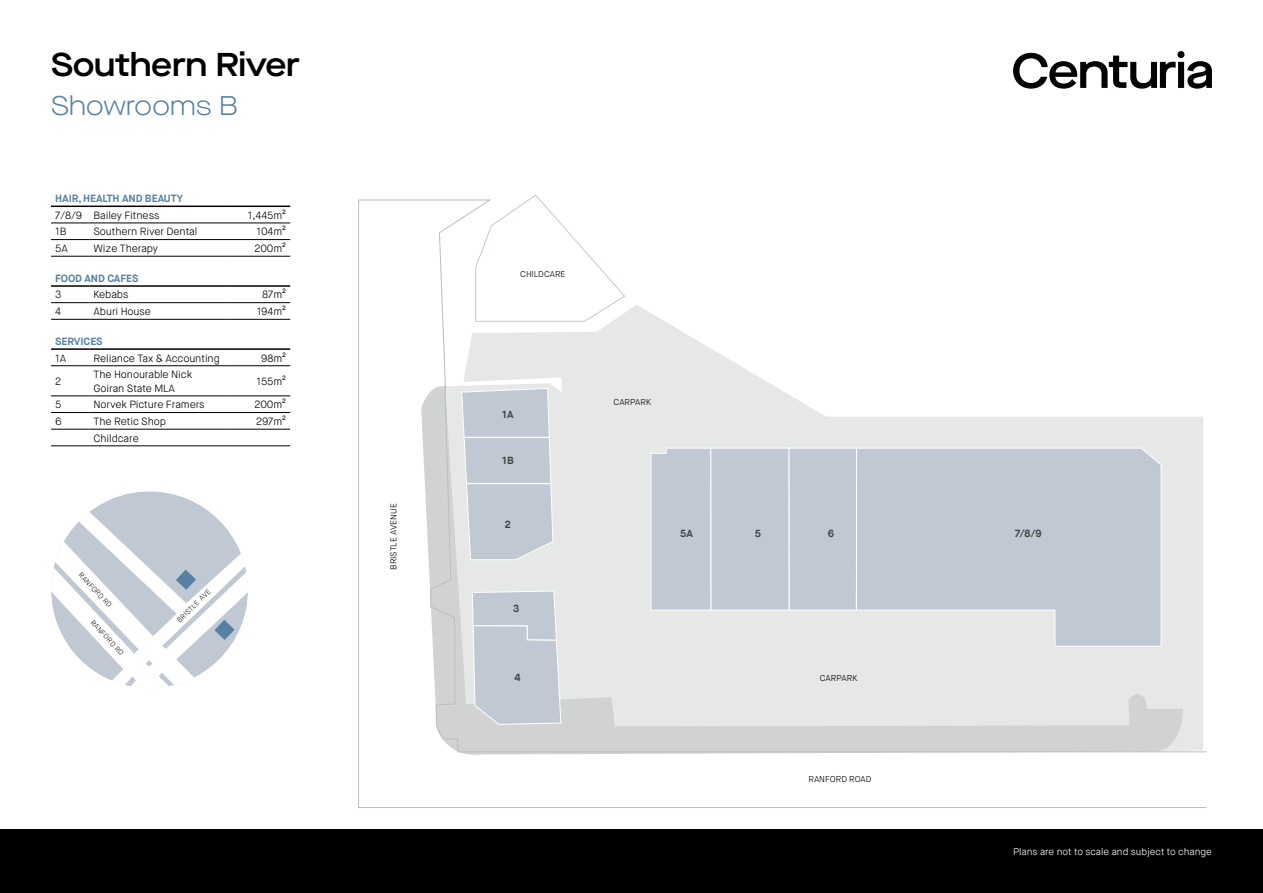
<style>
.page{position:relative;width:1263px;height:893px;background:#fff}
.page>*{position:absolute;margin:0;border:0;box-sizing:border-box;transform-origin:0 0}
.t1{font:600 33px "Maison Neue Extended";letter-spacing:-.01em;color:#000}
.t2{font:300 27px "Maison Neue Extended";letter-spacing:-.01em;color:#5680a4}
.t3{font:300 10.5px/13.5px "Maison Neue";letter-spacing:-.01em;color:#000}
.t4{font:700 10.5px "Maison Neue";letter-spacing:-.01em;color:#5680a4}
.t5{font:700 10.35px "Maison Neue";color:#414140}
.t6{font:300 9.75px "Maison Neue";color:#fff}
.t7{font:300 8.55px "Maison Neue";color:#000}
.t8{font:300 7.2px "Maison Neue";color:#221e1f}
.s1{color:#000}
</style>
<div class="page">
<svg style="left:358px;top:199px;width:849px;height:609px"></svg>
<hr style="left:51px;top:396px;width:38px;height:1px;background:#000">
<hr style="left:51px;top:412px;width:38px;height:1px;background:#000">
<hr style="left:51px;top:429px;width:38px;height:1px;background:#000">
<hr style="left:51px;top:446px;width:38px;height:1px;background:#000">
<hr style="left:51px;top:223px;width:38px;height:1px;background:#000">
<hr style="left:89px;top:223px;width:139px;height:1px;background:#000">
<hr style="left:228px;top:223px;width:62px;height:1px;background:#000">
<hr style="left:51px;top:239px;width:38px;height:1px;background:#000">
<hr style="left:89px;top:239px;width:139px;height:1px;background:#000">
<hr style="left:228px;top:239px;width:62px;height:1px;background:#000">
<hr style="left:51px;top:256px;width:38px;height:1px;background:#000">
<hr style="left:89px;top:256px;width:139px;height:1px;background:#000">
<hr style="left:228px;top:256px;width:62px;height:1px;background:#000">
<hr style="left:51px;top:302px;width:38px;height:1px;background:#000">
<hr style="left:89px;top:302px;width:139px;height:1px;background:#000">
<hr style="left:228px;top:302px;width:62px;height:1px;background:#000">
<hr style="left:51px;top:319px;width:38px;height:1px;background:#000">
<hr style="left:89px;top:319px;width:139px;height:1px;background:#000">
<hr style="left:228px;top:319px;width:62px;height:1px;background:#000">
<hr style="left:51px;top:365px;width:38px;height:1px;background:#000">
<hr style="left:89px;top:365px;width:139px;height:1px;background:#000">
<hr style="left:228px;top:365px;width:62px;height:1px;background:#000">
<hr style="left:89px;top:396px;width:139px;height:1px;background:#000">
<hr style="left:228px;top:396px;width:62px;height:1px;background:#000">
<hr style="left:89px;top:412px;width:139px;height:1px;background:#000">
<hr style="left:228px;top:412px;width:62px;height:1px;background:#000">
<hr style="left:89px;top:429px;width:139px;height:1px;background:#000">
<hr style="left:228px;top:429px;width:62px;height:1px;background:#000">
<hr style="left:89px;top:446px;width:139px;height:1px;background:#000">
<hr style="left:228px;top:446px;width:62px;height:1px;background:#000">
<hr style="left:51px;top:348px;width:38px;height:2px;background:#000">
<hr style="left:89px;top:348px;width:139px;height:2px;background:#000">
<hr style="left:228px;top:348px;width:62px;height:2px;background:#000">
<hr style="left:51px;top:285px;width:38px;height:2px;background:#000">
<hr style="left:89px;top:285px;width:139px;height:2px;background:#000">
<hr style="left:228px;top:285px;width:62px;height:2px;background:#000">
<hr style="left:51px;top:206px;width:38px;height:1px;background:#000">
<hr style="left:89px;top:206px;width:139px;height:1px;background:#000">
<hr style="left:228px;top:206px;width:62px;height:1px;background:#000">
<svg style="left:51px;top:502px;width:197px;height:184px"></svg>
<div style="left:0;top:829px;width:1263px;height:64px;background:#000"></div>
<svg style="left:1013px;top:51px;width:199px;height:38px"></svg>
<h1 class="t1" style="left:51px;top:45px;width:250px">Southern River</h1>
<h2 class="t2" style="left:51px;top:90px;width:189px">Showrooms B</h2>
<p class="t4" style="left:55px;top:195px;width:129px">HAIR, HEALTH AND BEAUTY</p>
<p class="t3" style="left:55px;top:208px;width:106px">7/8/9 Bailey Fitness</p>
<p class="t3" style="left:248px;top:208px;width:40px">1,445m²</p>
<p class="t3" style="left:55px;top:225px;width:13px">1B</p>
<p class="t3" style="left:94px;top:225px;width:105px">Southern River Dental</p>
<p class="t3" style="left:257px;top:225px;width:31px">104m²</p>
<p class="t3" style="left:55px;top:242px;width:14px">5A</p>
<p class="t3" style="left:94px;top:242px;width:66px">Wize Therapy</p>
<p class="t3" style="left:254px;top:242px;width:33px">200m²</p>
<p class="t4" style="left:55px;top:274px;width:85px">FOOD AND CAFES</p>
<p class="t3" style="left:55px;top:288px;width:8px">3</p>
<p class="t3" style="left:94px;top:288px;width:36px">Kebabs</p>
<p class="t3" style="left:262px;top:288px;width:25px">87m²</p>
<p class="t3" style="left:55px;top:305px;width:7px">4</p>
<p class="t3" style="left:94px;top:305px;width:59px">Aburi House</p>
<p class="t3" style="left:257px;top:305px;width:31px">194m²</p>
<p class="t4" style="left:55px;top:337px;width:49px">SERVICES</p>
<p class="t3" style="left:55px;top:351px;width:13px">1A</p>
<p class="t3" style="left:94px;top:351px;width:128px">Reliance Tax &amp; Accounting</p>
<p class="t3" style="left:261px;top:351px;width:26px">98m²</p>
<p class="t3" style="left:55px;top:375px;width:8px">2</p>
<p class="t3" style="left:94px;top:368px;width:100px">The Honourable Nick<br>Goiran State MLA</p>
<p class="t3" style="left:257px;top:375px;width:31px">155m²</p>
<p class="t3" style="left:55px;top:398px;width:8px">5</p>
<p class="t3" style="left:94px;top:398px;width:113px">Norvek Picture Framers</p>
<p class="t3" style="left:254px;top:398px;width:33px">200m²</p>
<p class="t3" style="left:55px;top:415px;width:8px">6</p>
<p class="t3" style="left:94px;top:415px;width:74px">The Retic Shop</p>
<p class="t3" style="left:256px;top:415px;width:31px">297m²</p>
<p class="t3" style="left:94px;top:431px;width:47px">Childcare</p>
<p class="t8" style="left:83px;top:570px;width:46px;rotate:47deg"><span class="s1">R</span>ANFORD RD</p>
<p class="t8" style="left:95px;top:618px;width:46px;rotate:47deg"><span class="s1">R</span>ANFORD RD</p>
<p class="t8" style="left:175px;top:618px;width:46px;rotate:-45deg">BRISTLE AVE</p>
<p class="t7" style="left:389px;top:570px;width:68px;rotate:-90deg">BRISTLE AVENUE</p>
<p class="t7" style="left:520px;top:269px;width:47px">CHILDCARE</p>
<p class="t5" style="left:502px;top:408px;width:13px">1A</p>
<p class="t5" style="left:502px;top:454px;width:13px">1B</p>
<p class="t5" style="left:505px;top:518px;width:8px">2</p>
<p class="t5" style="left:513px;top:602px;width:8px">3</p>
<p class="t5" style="left:514px;top:671px;width:8px">4</p>
<p class="t7" style="left:614px;top:397px;width:39px">CARPARK</p>
<p class="t5" style="left:680px;top:527px;width:14px">5A</p>
<p class="t5" style="left:755px;top:527px;width:8px">5</p>
<p class="t5" style="left:828px;top:527px;width:8px">6</p>
<p class="t5" style="left:1015px;top:527px;width:28px">7/8/9</p>
<p class="t7" style="left:820px;top:673px;width:39px">CARPARK</p>
<p class="t7" style="left:808px;top:774px;width:64px">RANFORD ROAD</p>
<p class="t6" style="left:1013px;top:847px;width:200px">Plans are not to scale and subject to change</p>
</div>
